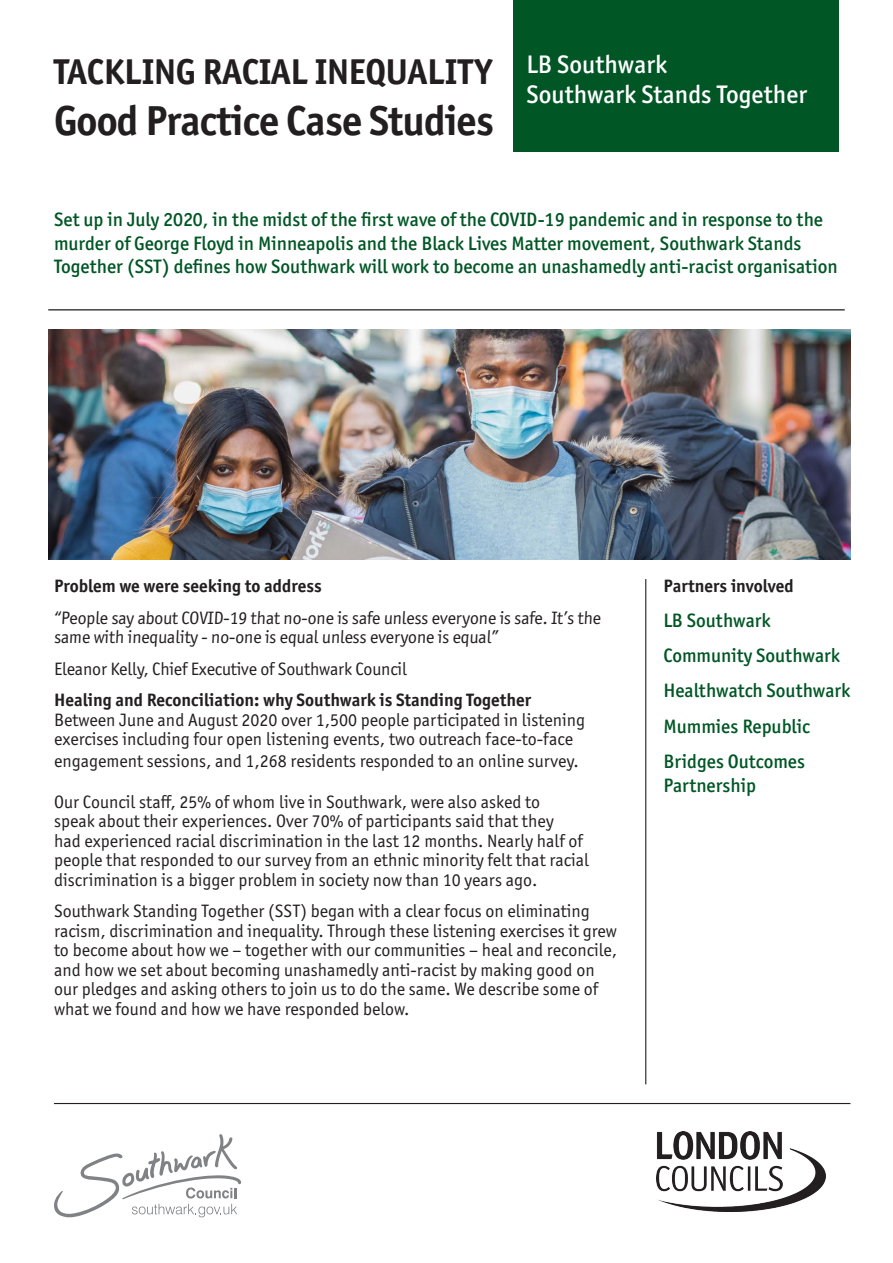
<style>
.page{position:relative;width:893px;height:1263px;background:#fff}
.page>*{position:absolute;margin:0;border:0;box-sizing:border-box;transform-origin:0 0}
.t1{font:700 42px "Officina Sans ITC Pro";letter-spacing:-.02em;color:#231f20}
.t2{font:700 36px "Officina Sans ITC Pro";letter-spacing:-.01em;color:#231f20}
.t3{font:500 25.5px "Officina Sans ITC Pro";color:#fff}
.t4{font:500 19.5px/23.4px "Officina Sans ITC Pro";color:#005625}
.t5{font:18px/19.5px "Officina Sans ITC Pro";color:#231f20}
.t6{font:700 18px "Officina Sans ITC Pro";color:#231f20}
</style>
<div class="page">
<hr style="left:54px;top:1103px;width:796px;height:1px;background:#231f20">
<hr style="left:48px;top:309px;width:797px;height:1px;background:#000">
<div style="left:514px;top:0;width:325px;height:152px;background:#005625"></div>
<img style="left:48px;top:330px;width:802px;height:230px">
<hr style="left:645px;top:579px;width:1px;height:505px;background:#231f20">
<img style="left:656px;top:1131px;width:169px;height:81px">
<svg style="left:54px;top:1134px;width:187px;height:83px"></svg>
<p class="t2" style="left:54px;top:50px;width:440px">TACKLING RACIAL INEQUALITY</p>
<p class="t1" style="left:54px;top:94px;width:441px">Good Practice Case Studies</p>
<p class="t3" style="left:527px;top:49px;width:142px">LB Southwark</p>
<p class="t3" style="left:527px;top:79px;width:282px">Southwark Stands Together</p>
<p class="t4" style="left:54px;top:208px;width:785px">Set up in July 2020, in the midst of the first wave of the COVID-19 pandemic and in response to the murder of George Floyd in Minneapolis and the Black Lives Matter movement, Southwark Stands<br>Together (SST) defines how Southwark will work to become an unashamedly anti-racist organisation</p>
<p class="t6" style="left:54px;top:575px;width:269px">Problem we were seeking to address</p>
<p class="t5" style="left:54px;top:608px;width:549px">“People say about COVID-19 that no-one is safe unless everyone is safe. It’s the same with inequality - no-one is equal unless everyone is equal”</p>
<p class="t5" style="left:54px;top:659px;width:354px">Eleanor Kelly, Chief Executive of Southwark Council</p>
<p class="t6" style="left:54px;top:689px;width:479px">Healing and Reconciliation: why Southwark is Standing Together</p>
<p class="t5" style="left:54px;top:710px;width:533px">Between June and August 2020 over 1,500 people participated in listening exercises including four open listening events, two outreach face-to-face</p>
<p class="t5" style="left:54px;top:751px;width:526px">engagement sessions, and 1,268 residents responded to an online survey.</p>
<p class="t5" style="left:54px;top:792px;width:537px">Our Council staff, 25% of whom live in Southwark, were also asked to<br>speak about their experiences. Over 70% of participants said that they<br>had experienced racial discrimination in the last 12 months. Nearly half of people that responded to our survey from an ethnic minority felt that racial discrimination is a bigger problem in society now than 10 years ago.</p>
<p class="t5" style="left:54px;top:901px;width:565px">Southwark Standing Together (SST) began with a clear focus on eliminating racism, discrimination and inequality. Through these listening exercises it grew to become about how we – together with our communities – heal and reconcile, and how we set about becoming unashamedly anti-racist by making good on our pledges and asking others to join us to do the same. We describe some of what we found and how we have responded below.</p>
<p class="t6" style="left:663px;top:575px;width:132px">Partners involved</p>
<p class="t4" style="left:663px;top:608px;width:109px">LB Southwark</p>
<p class="t4" style="left:663px;top:643px;width:178px">Community Southwark</p>
<p class="t4" style="left:663px;top:679px;width:189px">Healthwatch Southwark</p>
<p class="t4" style="left:663px;top:714px;width:148px">Mummies Republic</p>
<p class="t4" style="left:663px;top:750px;width:143px">Bridges Outcomes<br>Partnership</p>
</div>
